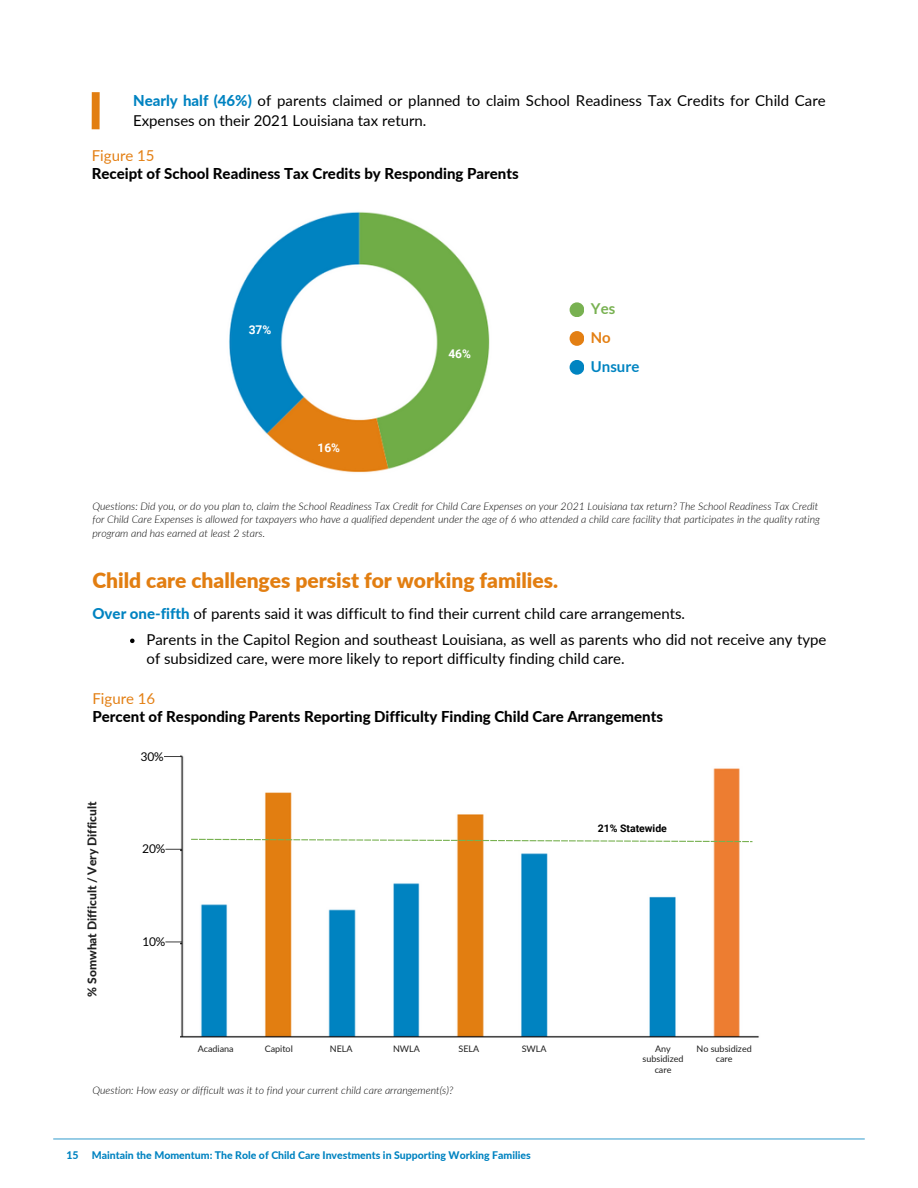
<style>
.page{position:relative;width:918px;height:1188px;background:#fff}
.page>*{position:absolute;margin:0;border:0;box-sizing:border-box;transform-origin:0 0}
.t1{font:900 21px "Lato";color:#e27e11}
.t2{font:15px/20.2px "Lato";color:#000}
.t3{font:800 15px "Lato";color:#000}
.t4{font:15px "Lato";color:#e37f13}
.t5{font:700 15px "Lato";color:#0084c1}
.t6{font:700 15px "Lato";color:#78b151}
.t7{font:700 15px "Lato";color:#e37f13}
.t8{font:800 12px "Lato";color:#1f1f1f}
.t9{font:700 12px "Roboto";color:#fff}
.t10{font:12px "Lato";color:#000}
.t11{font:italic 300 10.5px/13.2px "Lato";color:#000}
.t12{font:800 10.5px "Lato";color:#0083c1}
.t13{font:700 10.5px "Roboto";color:#000}
.t14{font:9px/10.5px "Lato";color:#1f1f1f;text-align:center}
.s1{font-weight:800;color:#0083c1}
</style>
<div class="page">
<div style="left:92px;top:92px;width:8px;height:37px;background:#e27e11"></div>
<img style="left:229px;top:212px;width:261px;height:261px">
<div style="left:570px;top:360px;width:14px;height:15px;background:#0084c1;border-radius:50%"></div>
<div style="left:570px;top:331px;width:14px;height:15px;background:#e37f13;border-radius:50%"></div>
<div style="left:570px;top:302px;width:14px;height:15px;background:#78b151;border-radius:50%"></div>
<img style="left:180px;top:755px;width:579px;height:283px">
<svg style="left:130px;top:639px;width:5px;height:4px"></svg>
<svg style="left:165px;top:942px;width:17px;height:1px"></svg>
<svg style="left:164px;top:756px;width:16px;height:1px"></svg>
<svg style="left:165px;top:849px;width:17px;height:1px"></svg>
<svg style="left:191px;top:839px;width:561px;height:3px"></svg>
<svg style="left:53px;top:1139px;width:812px;height:1px"></svg>
<h2 class="t2" style="left:133px;top:90px;width:694px"><span class="s1">Nearly half (46%)</span> of parents claimed or planned to claim School Readiness Tax Credits for Child Care<br>Expenses on their 2021 Louisiana tax return.</h2>
<h2 class="t4" style="left:92px;top:146px;width:64px">Figure 15</h2>
<h2 class="t3" style="left:92px;top:164px;width:428px">Receipt of School Readiness Tax Credits by Responding Parents</h2>
<p class="t9" style="left:249px;top:323px;width:24px">37%</p>
<p class="t9" style="left:317px;top:440px;width:24px">16%</p>
<p class="t9" style="left:448px;top:346px;width:24px">46%</p>
<h2 class="t6" style="left:591px;top:299px;width:26px">Yes</h2>
<h2 class="t7" style="left:591px;top:329px;width:21px">No</h2>
<h2 class="t5" style="left:591px;top:357px;width:50px">Unsure</h2>
<p class="t11" style="left:93px;top:500px;width:729px">Questions: Did you, or do you plan to, claim the School Readiness Tax Credit for Child Care Expenses on your 2021 Louisiana tax return? The School Readiness Tax Credit for Child Care Expenses is allowed for taxpayers who have a qualified dependent under the age of 6 who attended a child care facility that participates in the quality rating program and has earned at least 2 stars.</p>
<h1 class="t1" style="left:93px;top:567px;width:467px">Child care challenges persist for working families.</h1>
<h2 class="t2" style="left:93px;top:603px;width:594px"><span class="s1">Over one-fifth</span> of parents said it was difficult to find their current child care arrangements.</h2>
<h2 class="t2" style="left:147px;top:630px;width:681px;line-height:19.2px">Parents in the Capitol Region and southeast Louisiana, as well as parents who did not receive any type of subsidized care, were more likely to report difficulty finding child care.</h2>
<h2 class="t4" style="left:93px;top:689px;width:64px">Figure 16</h2>
<h2 class="t3" style="left:93px;top:707px;width:572px">Percent of Responding Parents Reporting Difficulty Finding Child Care Arrangements</h2>
<p class="t8" style="left:85px;top:997px;width:196px;rotate:-90deg">% Somwhat Difficult / Very Difficult</p>
<p class="t10" style="left:140px;top:749px;width:25px">30%</p>
<p class="t10" style="left:142px;top:841px;width:25px">20%</p>
<p class="t10" style="left:142px;top:934px;width:25px">10%</p>
<p class="t13" style="left:598px;top:822px;width:71px">21% Statewide</p>
<p class="t14" style="left:198px;top:1043px;width:38px">Acadiana</p>
<p class="t14" style="left:265px;top:1043px;width:30px">Capitol</p>
<p class="t14" style="left:330px;top:1043px;width:24px">NELA</p>
<p class="t14" style="left:393px;top:1043px;width:28px">NWLA</p>
<p class="t14" style="left:459px;top:1043px;width:22px">SELA</p>
<p class="t14" style="left:522px;top:1043px;width:26px">SWLA</p>
<p class="t14" style="left:643px;top:1043px;width:43px">Any subsidized care</p>
<p class="t14" style="left:696px;top:1043px;width:57px">No subsidized care</p>
<p class="t11" style="left:93px;top:1083px;width:362px">Question: How easy or difficult was it to find your current child care arrangement(s)?</p>
<p class="t12" style="left:66px;top:1148px;width:14px">15</p>
<p class="t12" style="left:92px;top:1148px;width:441px">Maintain the Momentum: The Role of Child Care Investments in Supporting Working Families</p>
</div>
